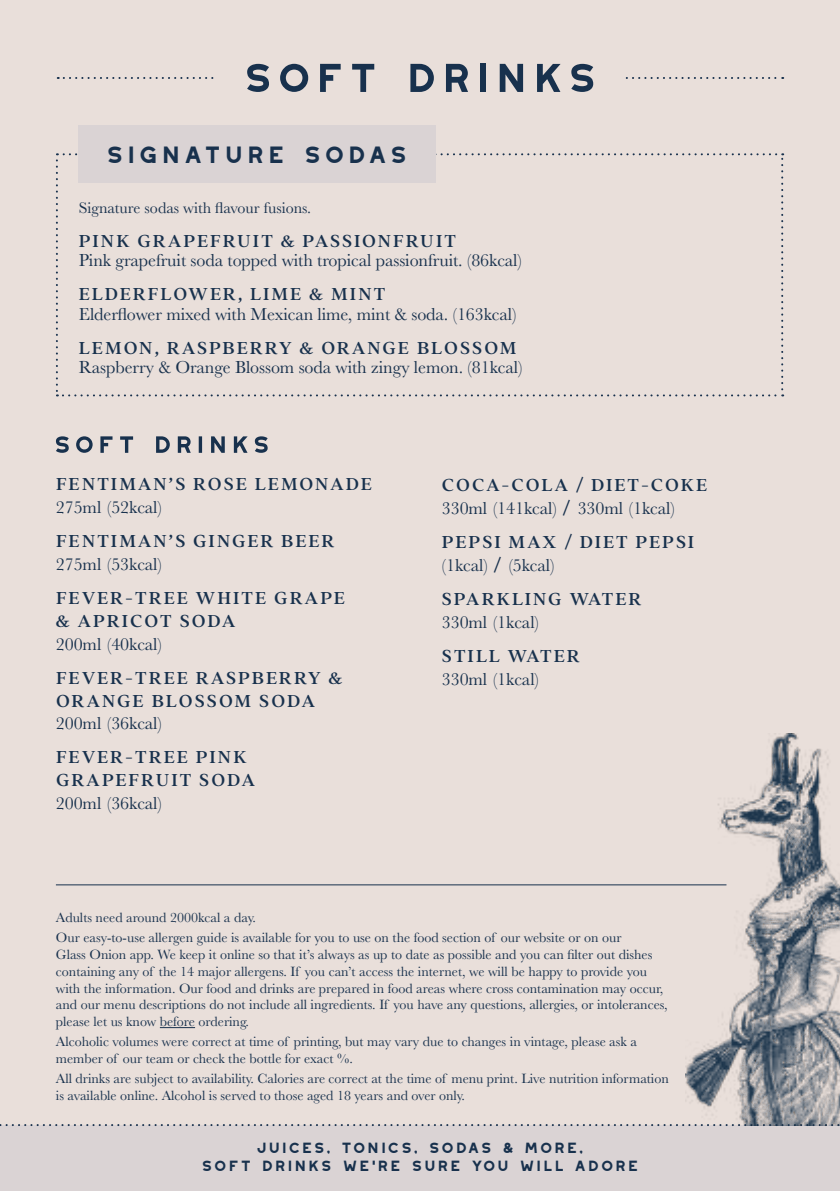
<style>
.page{position:relative;width:840px;height:1191px;background:#fff}
.page>*{position:absolute;margin:0;border:0;box-sizing:border-box;transform-origin:0 0}
.t1{font:700 50.4px "Westmount";color:#18314d}
.t2{font:700 29.6px "Westmount";letter-spacing:.03em;color:#18314d}
.t3{font:500 19px/22.8px "Addington CF";letter-spacing:.1em;color:#18314d}
.t4{font:700 18.6px/18px "Westmount";color:#18314d;text-align:center}
.t5{font:18px "Baskerville";letter-spacing:-.005em;color:#18314d}
.t6{font:16px "Baskerville";color:#18314d}
.t7{font:14px/16.8px "Baskerville";color:#18314d}
.s1{font-family:"Addington CF";font-weight:500;font-size:19px}
</style>
<div class="page">
<div style="left:0;top:0;width:839px;height:1191px;background:#e9dfda"></div>
<div style="left:0;top:1125px;width:839px;height:66px;background:#dad3d4"></div>
<svg style="left:0;top:1124px;width:840px;height:2px"></svg>
<svg style="left:58px;top:77px;width:724px;height:2px"></svg>
<div style="left:217px;top:57px;width:405px;height:40px;background:#e9dfda"></div>
<hr style="left:160px;top:1027px;width:35px;height:1px;background:#18314d">
<hr style="left:56px;top:884px;width:670px;height:1px;background:#18314d">
<svg style="left:56px;top:436px;width:211px;height:17px"></svg>
<svg style="left:56px;top:153px;width:726px;height:243px"></svg>
<div style="left:79px;top:125px;width:356px;height:58px;background:#dad3d4"></div>
<img style="left:685px;top:734px;width:154px;height:391px">
<h1 class="t1" style="left:240px;top:51px;width:361px">SOFT DRINKS</h1>
<h2 class="t2" style="left:105px;top:139px;width:306px">SIGNATURE SODAS</h2>
<p class="t6" style="left:79px;top:198px;width:234px">Signature sodas with flavour fusions.</p>
<h3 class="t3" style="left:79px;top:229px;width:378px">PINK GRAPEFRUIT &amp; PASSIONFRUIT</h3>
<p class="t5" style="left:79px;top:249px;width:444px">Pink grapefruit soda topped with tropical passionfruit. (86kcal)</p>
<h3 class="t3" style="left:79px;top:282px;width:307px">ELDERFLOWER, LIME &amp; MINT</h3>
<p class="t5" style="left:79px;top:302px;width:439px">Elderflower mixed with Mexican lime, mint &amp; soda. (163kcal)</p>
<h3 class="t3" style="left:79px;top:335px;width:439px">LEMON, RASPBERRY &amp; ORANGE BLOSSOM</h3>
<p class="t5" style="left:79px;top:355px;width:444px">Raspberry &amp; Orange Blossom soda with zingy lemon. (81kcal)</p>
<h3 class="t3" style="left:56px;top:472px;width:317px">FENTIMAN’S ROSE LEMONADE</h3>
<p class="t5" style="left:56px;top:496px;width:107px">275ml (52kcal)</p>
<h3 class="t3" style="left:56px;top:529px;width:280px">FENTIMAN’S GINGER BEER</h3>
<p class="t5" style="left:56px;top:553px;width:107px">275ml (53kcal)</p>
<h3 class="t3" style="left:56px;top:586px;width:290px">FEVER-TREE WHITE GRAPE &amp; APRICOT SODA</h3>
<p class="t5" style="left:56px;top:632px;width:107px">200ml (40kcal)</p>
<h3 class="t3" style="left:56px;top:665px;width:288px">FEVER-TREE RASPBERRY &amp;<br>ORANGE BLOSSOM SODA</h3>
<p class="t5" style="left:56px;top:712px;width:107px">200ml (36kcal)</p>
<h3 class="t3" style="left:56px;top:745px;width:200px">FEVER-TREE PINK<br>GRAPEFRUIT SODA</h3>
<p class="t5" style="left:56px;top:791px;width:107px">200ml (36kcal)</p>
<h3 class="t3" style="left:441px;top:473px;width:267px">COCA-COLA / DIET-COKE</h3>
<p class="t5" style="left:441px;top:497px;width:234px">330ml (141kcal) <span class="s1">/</span> 330ml (1kcal)</p>
<h3 class="t3" style="left:441px;top:530px;width:254px">PEPSI MAX / DIET PEPSI</h3>
<p class="t5" style="left:441px;top:554px;width:114px">(1kcal) <span class="s1">/</span> (5kcal)</p>
<h3 class="t3" style="left:441px;top:587px;width:201px">SPARKLING WATER</h3>
<p class="t5" style="left:441px;top:610px;width:98px">330ml (1kcal)</p>
<h3 class="t3" style="left:441px;top:643px;width:139px">STILL WATER</h3>
<p class="t5" style="left:441px;top:667px;width:98px">330ml (1kcal)</p>
<p class="t7" style="left:56px;top:908px;width:567px;line-height:20px">Adults need around 2000kcal a day.<br>Our easy-to-use allergen guide is available for you to use on the food section of our website or on our</p>
<p class="t7" style="left:56px;top:946px;width:613px">Glass Onion app. We keep it online so that it’s always as up to date as possible and you can filter out dishes containing any of the 14 major allergens. If you can’t access the internet, we will be happy to provide you with the information. Our food and drinks are prepared in food areas where cross contamination may occur, and our menu descriptions do not include all ingredients. If you have any questions, allergies, or intolerances, please let us know before ordering.</p>
<p class="t7" style="left:56px;top:1033px;width:582px">Alcoholic volumes were correct at time of printing, but may vary due to changes in vintage, please ask a member of our team or check the bottle for exact %.</p>
<p class="t7" style="left:56px;top:1070px;width:614px">All drinks are subject to availability. Calories are correct at the time of menu print. Live nutrition information is available online. Alcohol is served to those aged 18 years and over only.</p>
<h3 class="t4" style="left:200px;top:1138px;width:440px">juices, tonics, sodas &amp; more,<br>soft drinks we’re sure you will adore</h3>
</div>
